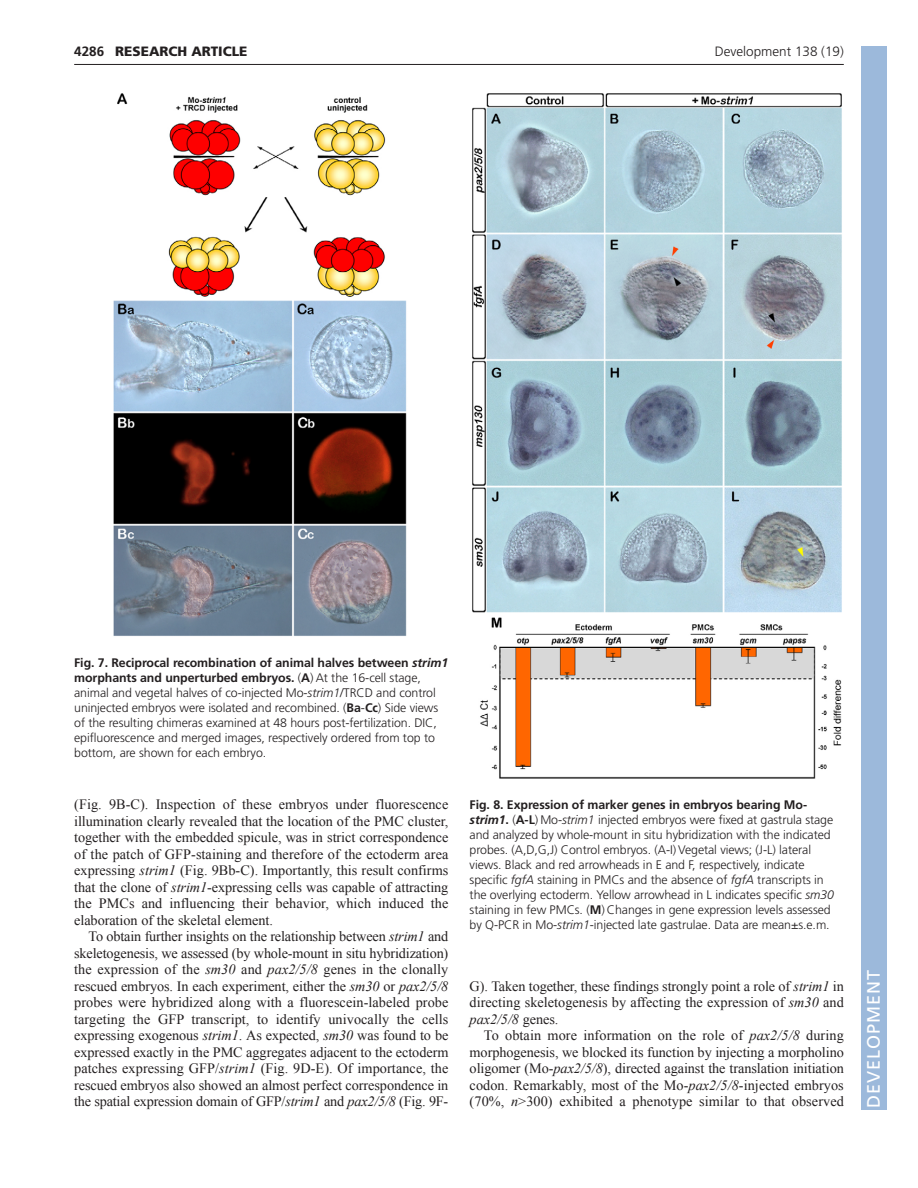
<style>
.page{position:relative;width:918px;height:1188px;background:#fff}
.page>*{position:absolute;margin:0;border:0;box-sizing:border-box;transform-origin:0 0}
.t1{font:18px "Frutiger LT Std";letter-spacing:.055em;color:#fff}
.t2{font:14.25px/16.5px "Times New Roman";letter-spacing:.005em;color:#231f20;text-align:justify}
.t3{font:300 13.5px "Frutiger LT Std";color:#231f20}
.t4{font:900 13.5px "Frutiger LT Std";color:#231f20}
.t5{font:700 13.5px "Frutiger LT Std";color:#231f20}
.t6{font:300 12.3px/15px "Frutiger LT Std";letter-spacing:-.005em;color:#231f20}
.s1{font-weight:700}
.s2{font-weight:700;font-style:italic}
.s3{font-style:italic}
</style>
<div class="page">
<hr style="left:74px;top:64px;width:770px;height:1px;background:#231f20">
<img style="left:113px;top:93px;width:294px;height:543px">
<img style="left:472px;top:93px;width:370px;height:686px">
<div style="left:861px;top:46px;width:25px;height:1064px;background:#9cb9db"></div>
<p class="t5" style="left:74px;top:46px;width:32px">4286</p>
<p class="t4" style="left:115px;top:46px;width:134px">RESEARCH ARTICLE</p>
<p class="t3" style="left:715px;top:46px;width:131px">Development 138 (19)</p>
<p class="t6" style="left:74px;top:656px;width:376px"><span class="s1">Fig. 7. Reciprocal recombination of animal halves between</span> <span class="s2">strim1 </span><span class="s1">morphants and unperturbed embryos.</span> (<span class="s1">A</span>) At the 16-cell stage, animal and vegetal halves of co-injected Mo-<span class="s3">strim1</span>/TRCD and control uninjected embryos were isolated and recombined. (<span class="s1">Ba</span>-<span class="s1">Cc</span>) Side views of the resulting chimeras examined at 48 hours post-fertilization. DIC, epifluorescence and merged images, respectively ordered from top to bottom, are shown for each embryo.</p>
<p class="t2" style="left:74px;top:796px;width:376px">(Fig. 9B-C). Inspection of these embryos under fluorescence illumination clearly revealed that the location of the PMC cluster, together with the embedded spicule, was in strict correspondence of the patch of GFP-staining and therefore of the ectoderm area expressing <span class="s3">strim1</span> (Fig. 9Bb-C). Importantly, this result confirms that the clone of <span class="s3">strim1</span>-expressing cells was capable of attracting the PMCs and influencing their behavior, which induced the elaboration of the skeletal element.</p>
<p class="t2" style="left:74px;top:928px;width:376px;text-indent:14px">To obtain further insights on the relationship between <span class="s3">strim1</span> and skeletogenesis, we assessed (by whole-mount in situ hybridization) the expression of the <span class="s3">sm30</span> and <span class="s3">pax2/5/8</span> genes in the clonally rescued embryos. In each experiment, either the <span class="s3">sm30</span> or <span class="s3">pax2/5/8 </span>probes were hybridized along with a fluorescein-labeled probe targeting the GFP transcript, to identify univocally the cells expressing exogenous <span class="s3">strim1</span>. As expected, <span class="s3">sm30</span> was found to be expressed exactly in the PMC aggregates adjacent to the ectoderm patches expressing GFP/<span class="s3">strim1</span> (Fig. 9D-E). Of importance, the rescued embryos also showed an almost perfect correspondence in the spatial expression domain of GFP/<span class="s3">strim1</span> and <span class="s3">pax2/5/8</span> (Fig. 9F-</p>
<p class="t6" style="left:470px;top:799px;width:366px"><span class="s1">Fig. 8. Expression of marker genes in embryos bearing Mo&shy;</span><span class="s2">strim1</span><span class="s1">.</span> (<span class="s1">A-L</span>) Mo-<span class="s3">strim1</span> injected embryos were fixed at gastrula stage and analyzed by whole-mount in situ hybridization with the indicated probes. (A,D,G,J) Control embryos. (A-I) Vegetal views; (J-L) lateral views. Black and red arrowheads in E and F, respectively, indicate specific <span class="s3">fgfA</span> staining in PMCs and the absence of <span class="s3">fgfA</span> transcripts in the overlying ectoderm. Yellow arrowhead in L indicates specific <span class="s3">sm30 </span>staining in few PMCs. (<span class="s1">M</span>) Changes in gene expression levels assessed by Q-PCR in Mo-<span class="s3">strim1</span>-injected late gastrulae. Data are mean±s.e.m.</p>
<p class="t2" style="left:470px;top:978px;width:376px">G). Taken together, these findings strongly point a role of <span class="s3">strim1</span> in directing skeletogenesis by affecting the expression of <span class="s3">sm30</span> and <span class="s3">pax2/5/8</span> genes.</p>
<p class="t2" style="left:470px;top:1027px;width:376px;text-indent:14px">To obtain more information on the role of <span class="s3">pax2/5/8</span> during morphogenesis, we blocked its function by injecting a morpholino oligomer (Mo-<span class="s3">pax2/5/8</span>), directed against the translation initiation codon. Remarkably, most of the Mo-<span class="s3">pax2/5/8</span>-injected embryos (70%, <span class="s3">n</span>&gt;300) exhibited a phenotype similar to that observed</p>
<p class="t1" style="left:863px;top:1108px;width:140px;rotate:-90deg">DEVELOPMENT</p>
</div>
